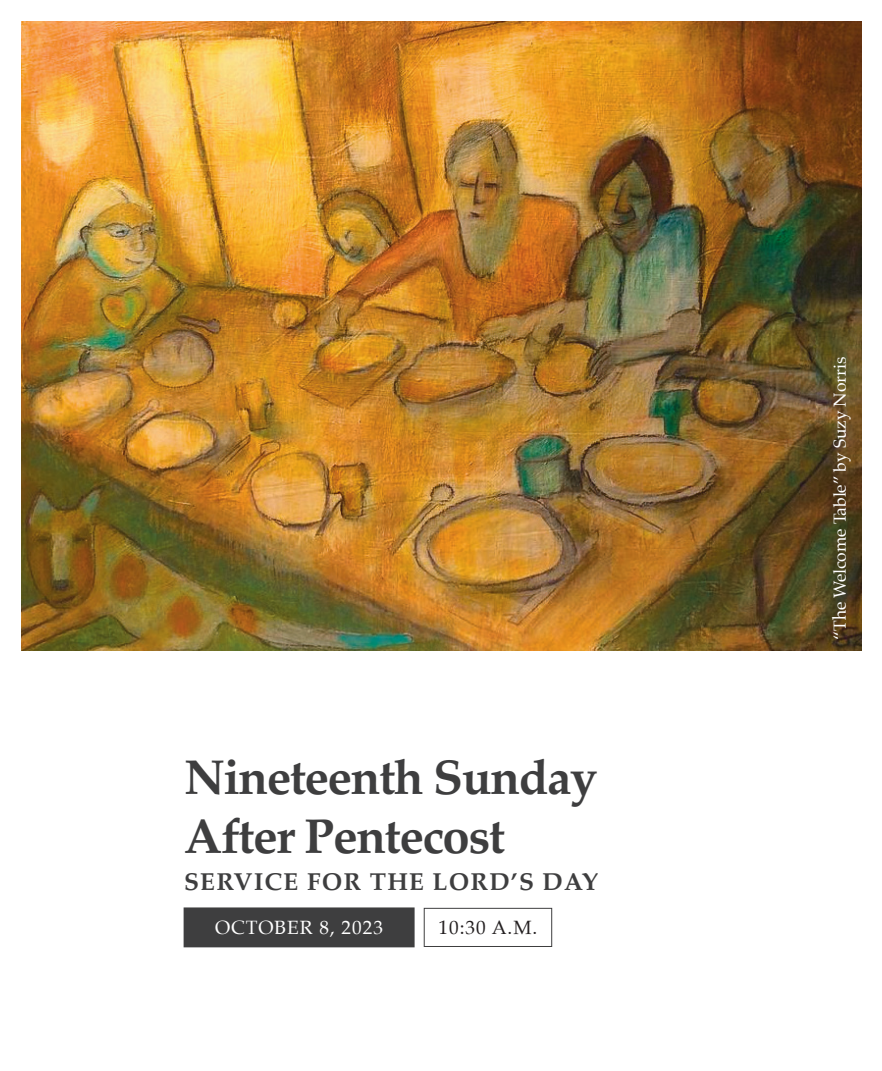
<style>
.page{position:relative;width:882px;height:1071px;background:#fff}
.page>*{position:absolute;margin:0;border:0;box-sizing:border-box;transform-origin:0 0}
.t1{font:700 49px/58.8px "Palatino";letter-spacing:-.03em;color:#3e3e3f}
.t2{font:700 24.5px "Palatino";letter-spacing:.05em;color:#3e3e3f}
.t3{font:19.25px "Palatino";letter-spacing:.05em;color:#fff}
.t4{font:19.25px "Palatino";color:#231f20}
.t5{font:17.5px "Palatino";letter-spacing:-.01em;color:#fff}
</style>
<div class="page">
<img style="left:21px;top:21px;width:840px;height:630px">
<div style="left:184px;top:908px;width:230px;height:38px;background:#3e3e3f"></div>
<div style="left:184px;top:907px;width:231px;height:40px;border:2px solid #3e3e3f"></div>
<div style="left:424px;top:908px;width:128px;height:39px;border:1px solid #3e3e3f"></div>
<p class="t1" style="left:184px;top:747px;width:415px">Nineteenth Sunday<br>After Pentecost</p>
<p class="t2" style="left:184px;top:861px;width:415px">SERVICE FOR THE LORD’S DAY</p>
<p class="t3" style="left:215px;top:911px;width:169px">OCTOBER 8, 2023</p>
<p class="t4" style="left:439px;top:911px;width:100px">10:30 A.M.</p>
<p class="t5" style="left:825px;top:640px;width:284px;rotate:-90deg">“The Welcome Table” by Suzy Norris</p>
</div>
